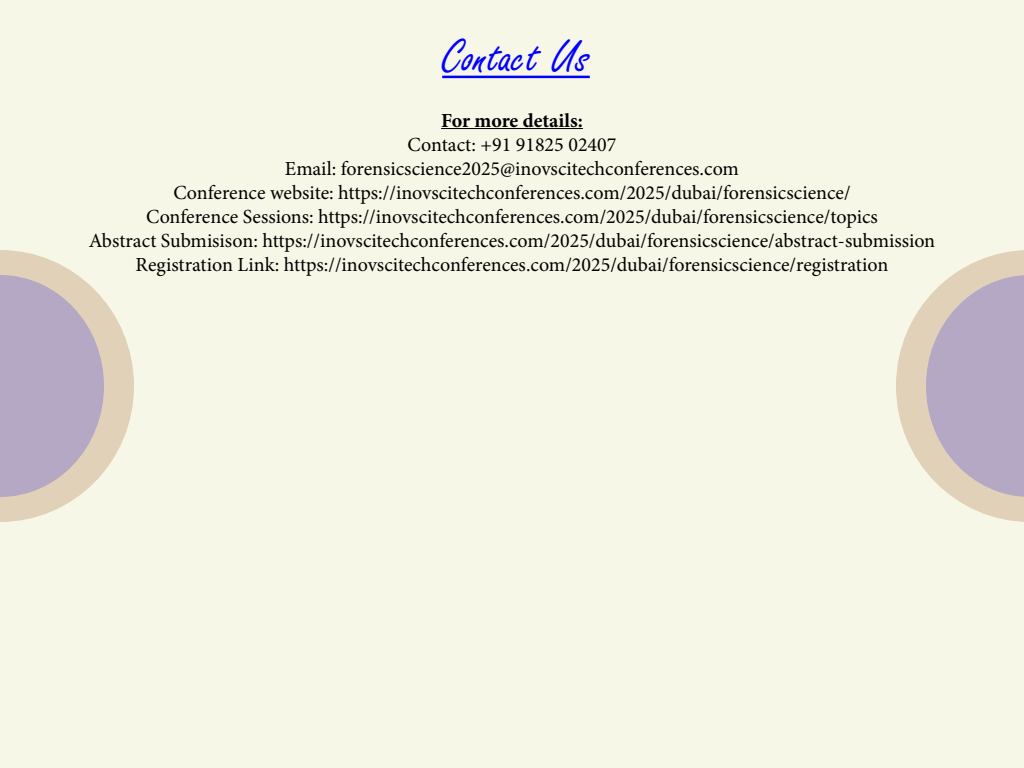
<style>
.page{position:relative;width:1024px;height:768px;background:#f6f7e6}
.page>*{position:absolute;margin:0;border:0;box-sizing:border-box;transform-origin:0 0}
.t1{font:50px "Freestyle Script";color:#00f}
.t2{font:20px "Minion Pro";color:#000}
.t3{font:700 20px "Minion Pro";color:#000}
</style>
<div class="page">
<svg style="left:0;top:250px;width:134px;height:272px"></svg>
<svg style="left:896px;top:250px;width:128px;height:272px"></svg>
<svg style="left:0;top:275px;width:104px;height:222px"></svg>
<svg style="left:926px;top:275px;width:98px;height:222px"></svg>
<hr style="left:442px;top:76px;width:148px;height:2px;background:#00f">
<hr style="left:441px;top:128px;width:142px;height:1px;background:#000">
<p class="t1" style="left:442px;top:30px;width:149px">Contact Us</p>
<p class="t3" style="left:441px;top:106px;width:143px">For more details:</p>
<p class="t2" style="left:408px;top:131px;width:210px">Contact: +91 91825 02407</p>
<p class="t2" style="left:285px;top:155px;width:456px">Email: forensicscience2025@inovscitechconferences.com</p>
<p class="t2" style="left:173px;top:179px;width:679px">Conference website: https://inovscitechconferences.com/2025/dubai/forensicscience/</p>
<p class="t2" style="left:146px;top:203px;width:733px">Conference Sessions: https://inovscitechconferences.com/2025/dubai/forensicscience/topics</p>
<p class="t2" style="left:89px;top:227px;width:848px">Abstract Submisison: https://inovscitechconferences.com/2025/dubai/forensicscience/abstract-submission</p>
<p class="t2" style="left:136px;top:251px;width:754px">Registration Link: https://inovscitechconferences.com/2025/dubai/forensicscience/registration</p>
</div>
